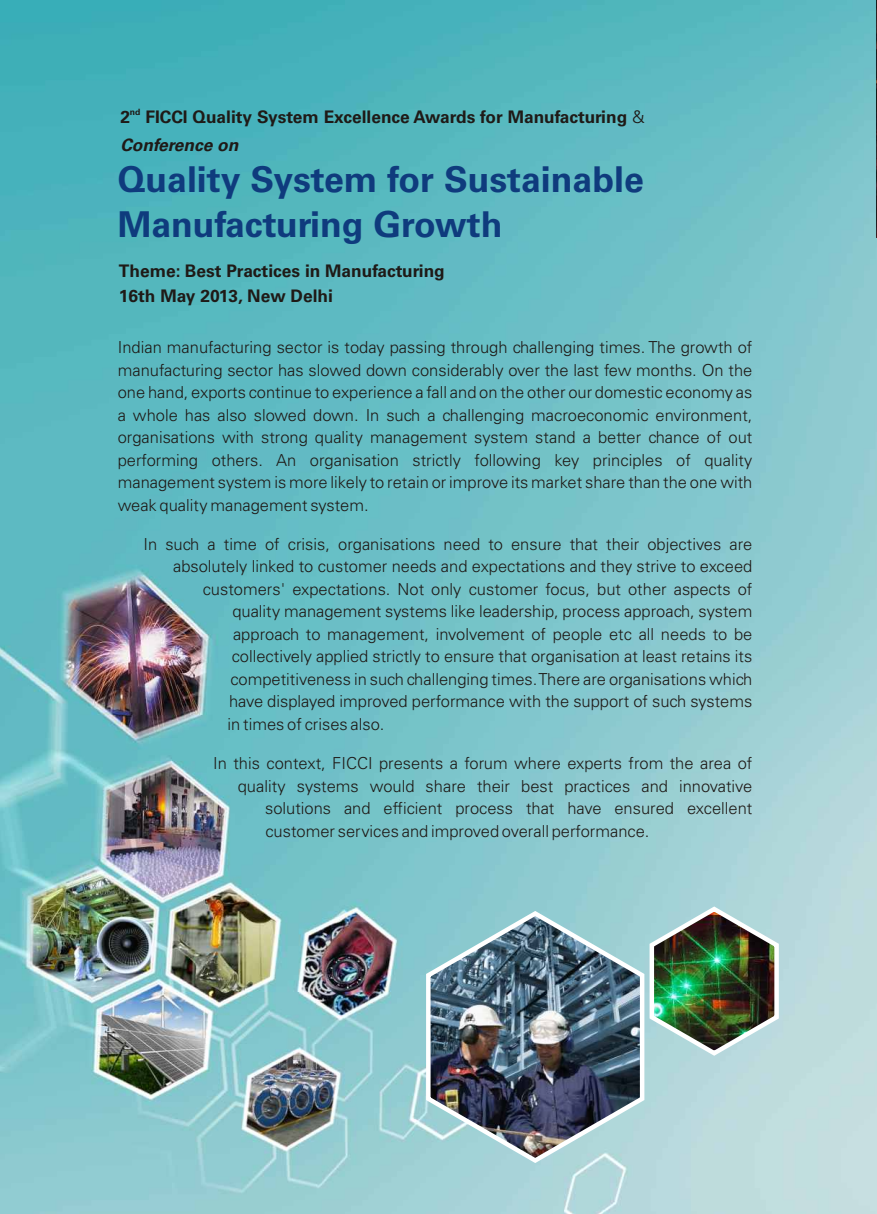
<style>
.page{position:relative;width:877px;height:1214px;background:#fff}
.page>*{position:absolute;margin:0;border:0;box-sizing:border-box;transform-origin:0 0}
.t1{font:35.55px/44.5px "Univers 45 Light,Bold";color:#0f3b7d}
.t2{font:17.4px/25.2px "Univers 45 Light,Bold";color:#1f1a17}
.t3{font:17.25px/27.3px "Univers 45 Light,Bold";color:#1f1a17}
.t4{font:300 16.5px/22.5px "Univers 45";color:#1f1a17;text-align:justify}
.t5{font:8.7px "Univers 45 Light,Bold";color:#1f1a17}
.s1{font-family:"Univers 45";font-weight:300}
.s2{font-style:italic}
</style>
<div class="page">
<img style="left:0;top:0;width:877px;height:1213px">
<img style="left:876px;top:0;width:1px;height:238px">
<img style="left:422px;top:907px;width:226px;height:259px">
<img style="left:645px;top:903px;width:138px;height:156px">
<p class="t5" style="left:130px;top:108px;width:12px">nd</p>
<p class="t3" style="left:120px;top:105px;width:526px">2 FICCI Quality System Excellence Awards for Manufacturing <span class="s1">&amp;<br></span><span class="s2">Conference on</span></p>
<h1 class="t1" style="left:118px;top:161px;width:527px">Quality System for Sustainable<br>Manufacturing Growth</h1>
<p class="t2" style="left:119px;top:260px;width:327px">Theme: Best Practices in Manufacturing<br>16th May 2013, New Delhi</p>
<p class="t4" style="left:118px;top:338px;width:636px">Indian manufacturing sector is today passing through challenging times. The growth of manufacturing sector has slowed down considerably over the last few months. On the one hand, exports continue to experience a fall and on the other our domestic economy as a whole has also slowed down. In such a challenging macroeconomic environment, organisations with strong quality management system stand a better chance of out performing others. An organisation strictly following key principles of quality management system is more likely to retain or improve its market share than the one with weak quality management system.</p>
<p class="t4" style="left:143px;top:534px;width:610px">In such a time of crisis, organisations need to ensure that their objectives are</p>
<p class="t4" style="left:173px;top:557px;width:581px">absolutely linked to customer needs and expectations and they strive to exceed</p>
<p class="t4" style="left:203px;top:579px;width:551px">customers' expectations. Not only customer focus, but other aspects of</p>
<p class="t4" style="left:232px;top:602px;width:521px">quality management systems like leadership, process approach, system</p>
<p class="t4" style="left:233px;top:624px;width:521px">approach to management, involvement of people etc all needs to be</p>
<p class="t4" style="left:232px;top:647px;width:522px">collectively applied strictly to ensure that organisation at least retains its</p>
<p class="t4" style="left:230px;top:669px;width:523px">competitiveness in such challenging times. There are organisations which</p>
<p class="t4" style="left:229px;top:692px;width:525px">have displayed improved performance with the support of such systems</p>
<p class="t4" style="left:228px;top:714px;width:158px">in times of crises also.</p>
<p class="t4" style="left:213px;top:753px;width:540px">In this context, FICCI presents a forum where experts from the area of</p>
<p class="t4" style="left:238px;top:776px;width:516px">quality systems would share their best practices and innovative</p>
<p class="t4" style="left:265px;top:798px;width:489px">solutions and efficient process that have ensured excellent</p>
<p class="t4" style="left:265px;top:821px;width:386px">customer services and improved overall performance.</p>
</div>
